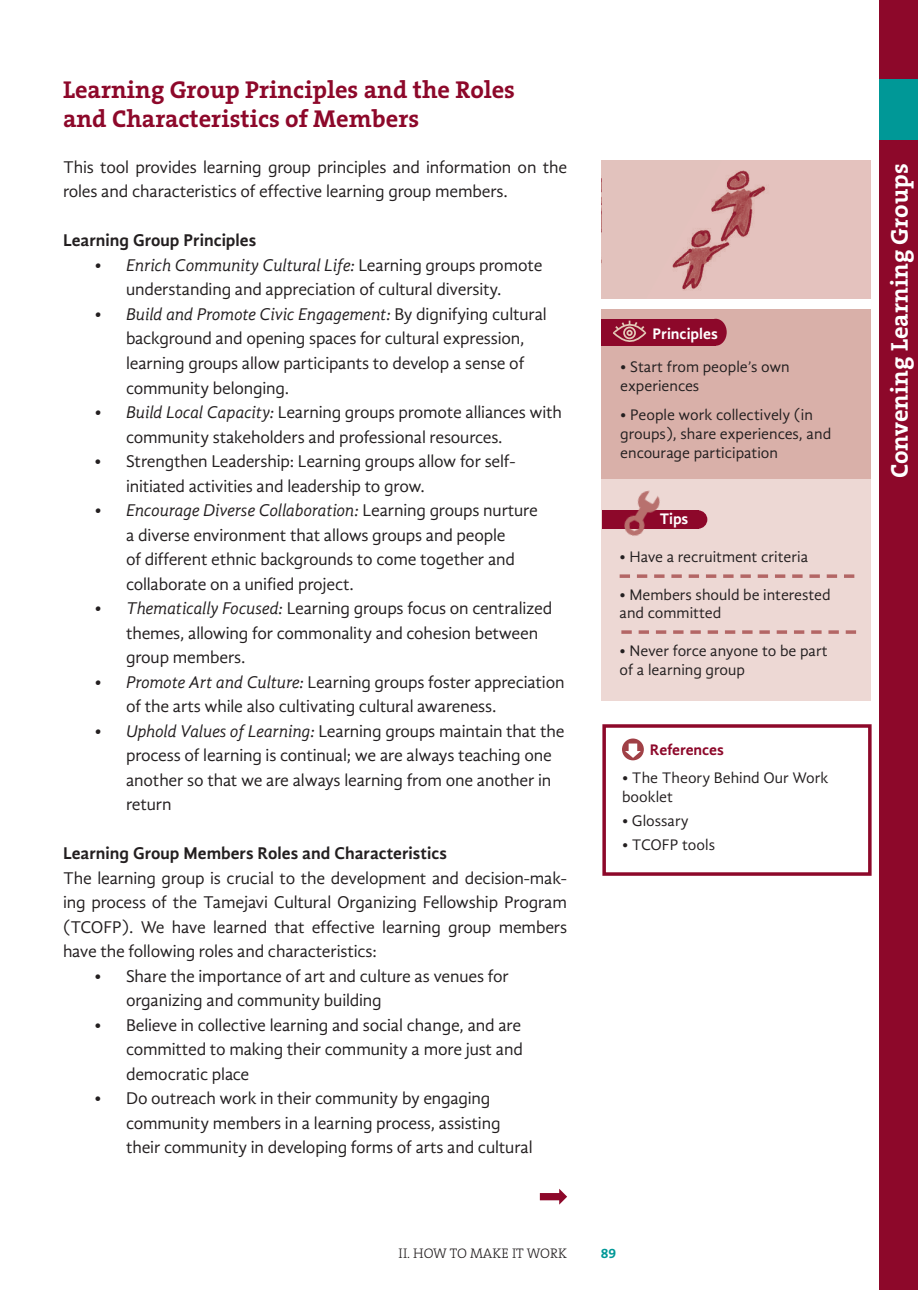
<style>
.page{position:relative;width:918px;height:1290px;background:#fff}
.page>*{position:absolute;margin:0;border:0;box-sizing:border-box;transform-origin:0 0}
.t1{font:700 24.5px/29.4px "The Serif B7";color:#8d082a}
.t2{font:700 24.5px "The Serif B7";color:#fff}
.t3{font:17.5px/24.5px "Gandhi Sans";letter-spacing:-.01em;color:#231f20}
.t4{font:700 17.5px "Gandhi Sans";color:#231f20}
.t5{font:15.75px/18.9px "Gandhi Sans";color:#231f20}
.t6{font:700 15.75px "Gandhi Sans";color:#fff}
.t7{font:700 15.75px "Gandhi Sans";color:#8d082a}
.t8{font:300 14px "The Serif B3";color:#231f20}
.t9{font:700 14px "The Serif B7";color:#009897}
.s1{font-style:italic}
</style>
<div class="page">
<div style="left:879px;top:0;width:39px;height:1290px;background:#8d082a"></div>
<div style="left:879px;top:79px;width:39px;height:61px;background:#009897"></div>
<div style="left:601px;top:309px;width:270px;height:392px;background:#edd8d4"></div>
<div style="left:601px;top:309px;width:270px;height:170px;background:#d9b0a9"></div>
<div style="left:602px;top:510px;width:96px;height:19px;background:#8d082a"></div>
<div style="left:689px;top:510px;width:18px;height:19px;background:#8d082a;border-radius:50%"></div>
<img style="left:624px;top:490px;width:36px;height:46px">
<div style="left:602px;top:724px;width:269px;height:152px;border:4px solid #8d082a"></div>
<svg style="left:540px;top:1189px;width:27px;height:15px"></svg>
<svg style="left:619px;top:574px;width:235px;height:4px"></svg>
<svg style="left:621px;top:630px;width:235px;height:4px"></svg>
<div style="left:601px;top:319px;width:115px;height:27px;background:#8d082a"></div>
<div style="left:705px;top:319px;width:21px;height:27px;background:#8d082a;border-radius:50%"></div>
<svg style="left:613px;top:320px;width:34px;height:22px"></svg>
<svg style="left:622px;top:738px;width:22px;height:22px"></svg>
<svg style="left:625px;top:743px;width:16px;height:15px"></svg>
<img style="left:721px;top:160px;width:150px;height:139px">
<svg style="left:601px;top:160px;width:120px;height:139px;background:#ddb7b3"></svg>
<h1 class="t1" style="left:63px;top:76px;width:453px">Learning Group Principles and the Roles and Characteristics of Members</h1>
<p class="t3" style="left:63px;top:155px;width:506px">This tool provides learning group principles and information on the roles and characteristics of effective learning group members.</p>
<p class="t4" style="left:63px;top:230px;width:195px">Learning Group Principles</p>
<p class="t3" style="left:94px;top:253px;width:449px;text-align:center"><span class="s1">• Enrich Community Cultural Life:</span> Learning groups promote understanding and appreciation of cultural diversity.</p>
<p class="t3" style="left:126px;top:302px;width:422px;text-indent:-32px"><span class="s1">• Build and Promote Civic Engagement:</span> By dignifying cultural background and opening spaces for cultural expression, learning groups allow participants to develop a sense of community belonging.</p>
<p class="t3" style="left:126px;top:400px;width:437px;text-indent:-32px"><span class="s1">• Build Local Capacity:</span> Learning groups promote alliances with community stakeholders and professional resources.</p>
<p class="t3" style="left:126px;top:449px;width:391px;text-indent:-32px">• Strengthen Leadership: Learning groups allow for self&shy;initiated activities and leadership to grow.</p>
<p class="t3" style="left:126px;top:498px;width:413px;text-indent:-32px"><span class="s1">• Encourage Diverse Collaboration:</span> Learning groups nurture a diverse environment that allows groups and people<br>of different ethnic backgrounds to come together and collaborate on a unified project.</p>
<p class="t3" style="left:126px;top:596px;width:428px;text-indent:-32px"><span class="s1">• Thematically Focused:</span> Learning groups focus on centralized themes, allowing for commonality and cohesion between group members.</p>
<p class="t3" style="left:126px;top:669px;width:440px;text-indent:-32px"><span class="s1">• Promote Art and Culture:</span> Learning groups foster appreciation of the arts while also cultivating cultural awareness.</p>
<p class="t3" style="left:126px;top:718px;width:440px;text-indent:-32px"><span class="s1">• Uphold Values of Learning:</span> Learning groups maintain that the process of learning is continual; we are always teaching one another so that we are always learning from one another in return</p>
<p class="t4" style="left:63px;top:843px;width:385px">Learning Group Members Roles and Characteristics</p>
<p class="t3" style="left:63px;top:865px;width:506px;text-align:justify">The learning group is crucial to the development and decision-mak&shy;ing process of the Tamejavi Cultural Organizing Fellowship Program (TCOFP). We have learned that effective learning group members have the following roles and characteristics:</p>
<p class="t3" style="left:126px;top:963px;width:384px;text-indent:-32px">• Share the importance of art and culture as venues for organizing and community building</p>
<p class="t3" style="left:126px;top:1012px;width:398px;text-align:justify;text-indent:-32px">• Believe in collective learning and social change, and are committed to making their community a more just and democratic place</p>
<p class="t3" style="left:126px;top:1086px;width:408px;text-indent:-32px">• Do outreach work in their community by engaging community members in a learning process, assisting their community in developing forms of arts and cultural</p>
<p class="t6" style="left:652px;top:324px;width:67px">Principles</p>
<p class="t5" style="left:620px;top:358px;width:171px">• Start from people’s own experiences</p>
<p class="t5" style="left:620px;top:405px;width:212px">• People work collectively (in groups), share experiences, and encourage participation</p>
<p class="t6" style="left:659px;top:509px;width:30px">Tips</p>
<p class="t5" style="left:619px;top:547px;width:190px">• Have a recruitment criteria</p>
<p class="t5" style="left:619px;top:585px;width:213px">• Members should be interested and committed</p>
<p class="t5" style="left:619px;top:641px;width:210px">• Never force anyone to be part of a learning group</p>
<p class="t7" style="left:650px;top:741px;width:75px">References</p>
<p class="t5" style="left:622px;top:768px;width:208px">• The Theory Behind Our Work booklet</p>
<p class="t5" style="left:622px;top:811px;width:68px">• Glossary</p>
<p class="t5" style="left:622px;top:835px;width:95px">• TCOFP tools</p>
<p class="t8" style="left:398px;top:1246px;width:170px">II. HOW TO MAKE IT WORK</p>
<p class="t9" style="left:600px;top:1245px;width:17px">89</p>
<h1 class="t2" style="left:887px;top:478px;width:316px;rotate:-90deg">Convening Learning Groups</h1>
</div>
